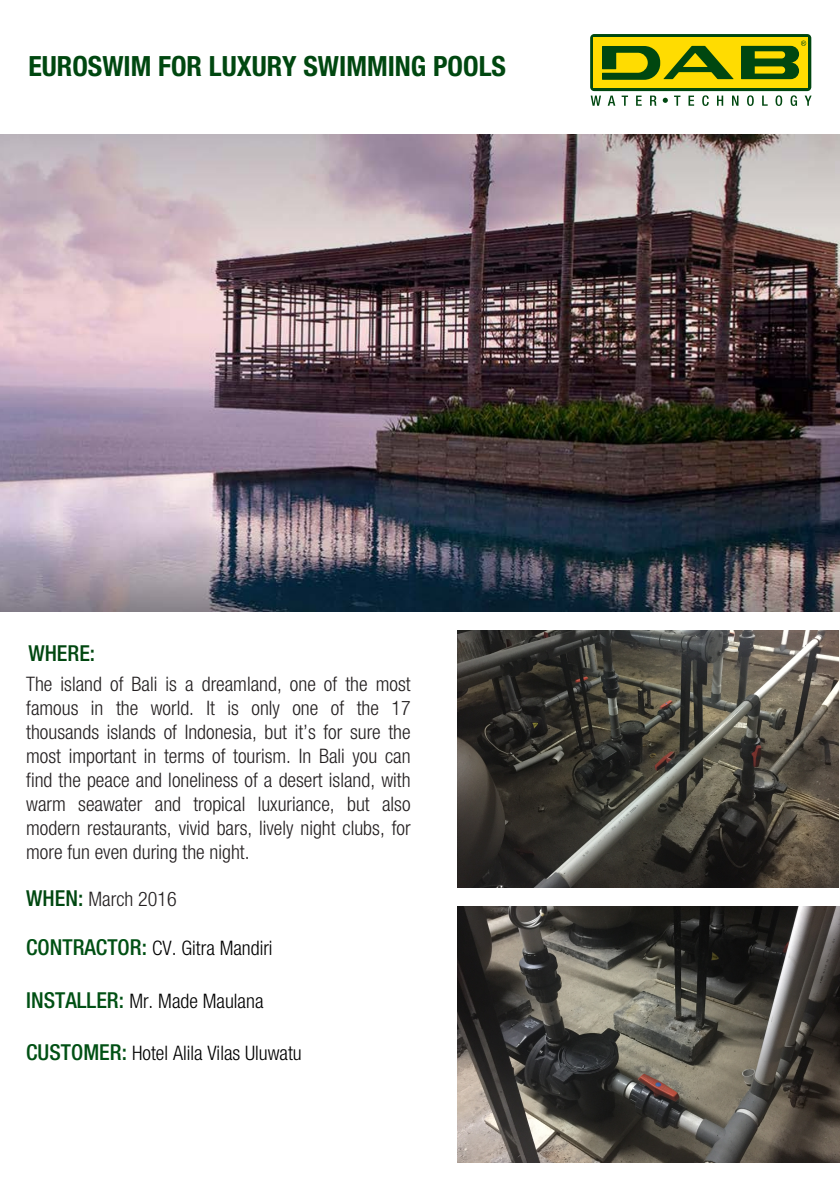
<style>
.page{position:relative;width:840px;height:1191px;background:#fff}
.page>*{position:absolute;margin:0;border:0;box-sizing:border-box;transform-origin:0 0}
.t1{font:700 condensed 27.8px "Helvetica Neue LT";color:#004710}
.t2{font:500 condensed 22px "Helvetica Neue LT";color:#004710}
.t3{font:300 condensed 20px/24px "Helvetica Neue LT";color:#231f20;text-align:justify}
.t4{font:300 condensed 20px "Helvetica Neue LT";color:#000}
.s1{font-weight:500;font-size:22px;color:#004710}
.s2{font-weight:500;font-size:22px;color:#005014}
</style>
<div class="page">
<svg style="left:590px;top:96px;width:10px;height:10px"></svg>
<svg style="left:607px;top:96px;width:8px;height:10px"></svg>
<svg style="left:621px;top:96px;width:6px;height:10px"></svg>
<svg style="left:636px;top:96px;width:5px;height:10px"></svg>
<svg style="left:650px;top:96px;width:6px;height:10px"></svg>
<svg style="left:674px;top:96px;width:6px;height:10px"></svg>
<svg style="left:688px;top:96px;width:5px;height:10px"></svg>
<svg style="left:702px;top:95px;width:6px;height:11px"></svg>
<svg style="left:717px;top:96px;width:5px;height:10px"></svg>
<svg style="left:732px;top:96px;width:6px;height:10px"></svg>
<svg style="left:747px;top:95px;width:6px;height:11px"></svg>
<svg style="left:762px;top:96px;width:5px;height:10px"></svg>
<svg style="left:775px;top:95px;width:6px;height:11px"></svg>
<svg style="left:790px;top:95px;width:6px;height:11px"></svg>
<svg style="left:805px;top:96px;width:6px;height:10px"></svg>
<div style="left:590px;top:34px;width:220px;height:57px;background:#004710;border-radius:4px"></div>
<div style="left:593px;top:37px;width:214px;height:51px;background:#ffdc01"></div>
<svg style="left:662px;top:98px;width:5px;height:5px"></svg>
<svg style="left:741px;top:41px;width:64px;height:38px"></svg>
<svg style="left:602px;top:46px;width:131px;height:34px"></svg>
<img style="left:0;top:134px;width:839px;height:477px">
<img style="left:457px;top:630px;width:381px;height:257px">
<img style="left:457px;top:906px;width:382px;height:256px">
<h1 class="t1" style="left:28px;top:50px;width:479px">EUROSWIM FOR LUXURY SWIMMING POOLS</h1>
<p class="t2" style="left:28px;top:640px;width:68px">WHERE:</p>
<p class="t3" style="left:26px;top:671px;width:386px">The island of Bali is a dreamland, one of the most famous in the world. It is only one of the 17 thousands islands of Indonesia, but it’s for sure the most important in terms of tourism. In Bali you can find the peace and loneliness of a desert island, with warm seawater and tropical luxuriance, but also modern restaurants, vivid bars, lively night clubs, for more fun even during the night.</p>
<p class="t3" style="left:26px;top:887px;width:152px"><span class="s1">WHEN:</span> March 2016</p>
<p class="t4" style="left:26px;top:936px;width:248px"><span class="s2">CONTRACTOR:</span> CV. Gitra Mandiri</p>
<p class="t4" style="left:26px;top:989px;width:239px"><span class="s2">INSTALLER:</span> Mr. Made Maulana</p>
<p class="t4" style="left:26px;top:1041px;width:277px"><span class="s2">CUSTOMER:</span> Hotel Alila Vilas Uluwatu</p>
</div>
